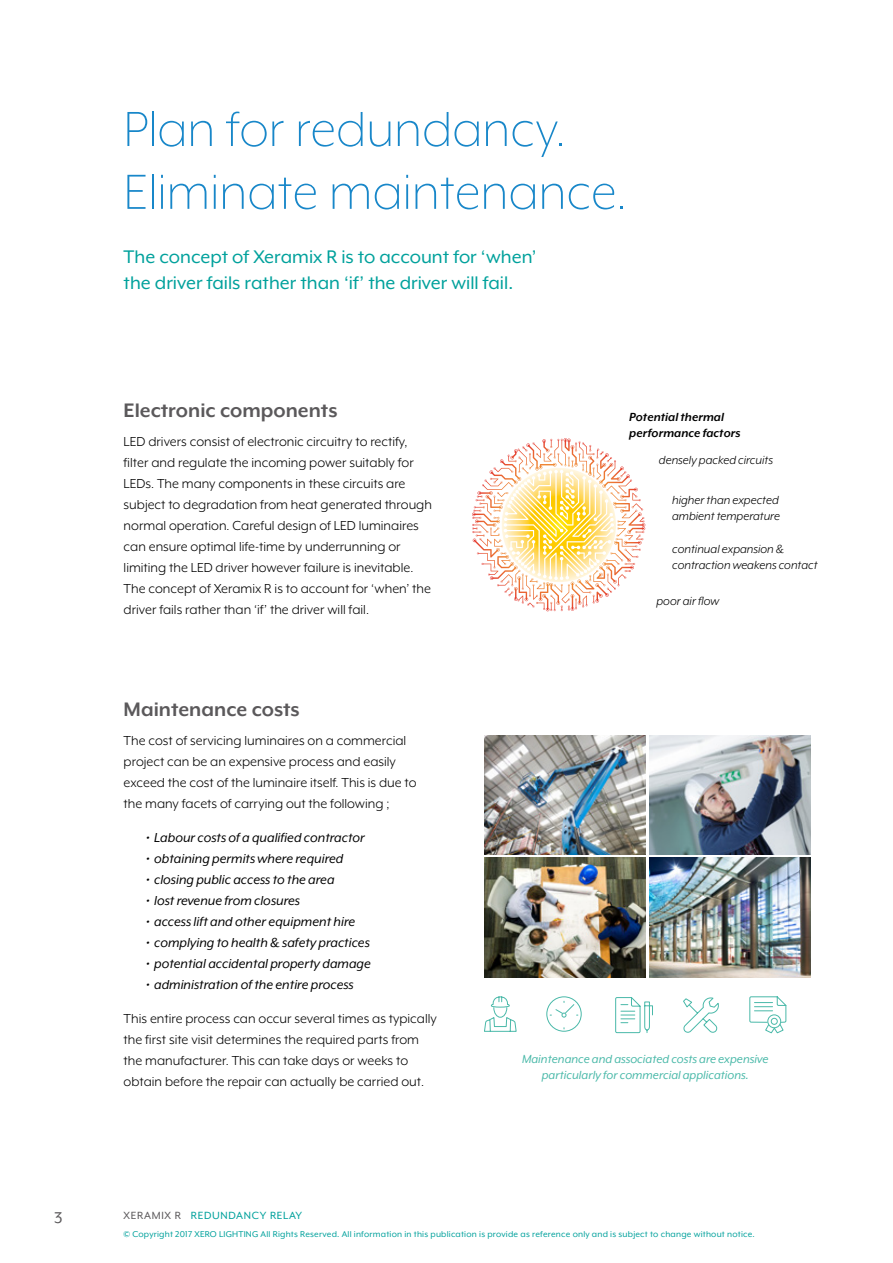
<style>
.page{position:relative;width:893px;height:1263px;background:#fff}
.page>*{position:absolute;margin:0;border:0;box-sizing:border-box;transform-origin:0 0}
.t1{font:300 56.7px/62.8px "Mr Eaves XL Mod OT";color:#1887c9}
.t2{font:700 22.5px "Mr Eaves XL Mod OT";color:#5b595b}
.t3{font:21px/25.2px "Mr Eaves XL Mod OT";color:#00a19c}
.t4{font:18px "Mr Eaves XL Mod OT";color:#5b595b}
.t5{font:15px/21px "Mr Eaves XL Mod OT";color:#000}
.t6{font:italic 15px "Mr Eaves XL Mod OT";color:#000}
.t7{font:italic 13.5px/15.9px "Mr Eaves XL Mod OT";color:#000}
.t8{font:italic 13.5px/15.9px "Mr Eaves XL Mod OT";color:#4ab9a9;text-align:center}
.t9{font:italic 700 13.5px/15.9px "Mr Eaves XL Mod OT";color:#000}
.t10{font:12px "Mr Eaves XL Mod OT";letter-spacing:.06em;color:#00a19c}
.t11{font:9.75px "Mr Eaves XL Mod OT";letter-spacing:.02em;color:#00a19c}
.s1{color:#5b595b}
</style>
<div class="page">
<svg style="left:496px;top:438px;width:126px;height:150px"></svg>
<img style="left:484px;top:735px;width:161px;height:119px">
<img style="left:484px;top:858px;width:161px;height:119px">
<img style="left:650px;top:735px;width:161px;height:119px">
<img style="left:650px;top:858px;width:161px;height:119px">
<svg style="left:484px;top:996px;width:33px;height:36px"></svg>
<svg style="left:546px;top:996px;width:36px;height:36px"></svg>
<svg style="left:615px;top:997px;width:38px;height:36px"></svg>
<svg style="left:683px;top:997px;width:36px;height:36px"></svg>
<svg style="left:749px;top:996px;width:38px;height:38px"></svg>
<p class="t4" style="left:54px;top:1209px;width:10px">3</p>
<h1 class="t1" style="left:124px;top:98px;width:505px">Plan for redundancy.<br>Eliminate maintenance.</h1>
<h3 class="t3" style="left:124px;top:245px;width:414px">The concept of Xeramix R is to account for ‘when’ the driver fails rather than ‘if’ the driver will fail.</h3>
<h2 class="t2" style="left:124px;top:399px;width:215px">Electronic components</h2>
<p class="t5" style="left:124px;top:431px;width:310px">LED drivers consist of electronic circuitry to rectify, filter and regulate the incoming power suitably for LEDs. The many components in these circuits are subject to degradation from heat generated through normal operation. Careful design of LED luminaires can ensure optimal life-time by underrunning or limiting the LED driver however failure is inevitable.<br>The concept of Xeramix R is to account for ‘when’ the driver fails rather than ‘if’ the driver will fail.</p>
<p class="t9" style="left:629px;top:409px;width:113px">Potential thermal performance factors</p>
<p class="t7" style="left:659px;top:452px;width:116px">densely packed circuits</p>
<p class="t7" style="left:672px;top:492px;width:109px">higher than expected ambient temperature</p>
<p class="t7" style="left:672px;top:541px;width:147px">continual expansion &amp; contraction weakens contact</p>
<p class="t7" style="left:657px;top:593px;width:64px">poor air flow</p>
<h2 class="t2" style="left:124px;top:698px;width:178px">Maintenance costs</h2>
<p class="t5" style="left:124px;top:730px;width:294px">The cost of servicing luminaires on a commercial project can be an expensive process and easily exceed the cost of the luminaire itself. This is due to the many facets of carrying out the following ;</p>
<p class="t6" style="left:146px;top:830px;width:220px">• Labour costs of a qualified contractor</p>
<p class="t6" style="left:146px;top:851px;width:199px">• obtaining permits where required</p>
<p class="t6" style="left:146px;top:872px;width:190px">• closing public access to the area</p>
<p class="t6" style="left:146px;top:893px;width:155px">• lost revenue from closures</p>
<p class="t6" style="left:146px;top:914px;width:211px">• access lift and other equipment hire</p>
<p class="t6" style="left:146px;top:935px;width:225px">• complying to health &amp; safety practices</p>
<p class="t6" style="left:146px;top:956px;width:226px">• potential accidental property damage</p>
<p class="t6" style="left:146px;top:977px;width:209px">• administration of the entire process</p>
<p class="t5" style="left:124px;top:1008px;width:315px">This entire process can occur several times as typically the first site visit determines the required parts from the manufacturer. This can take days or weeks to obtain before the repair can actually be carried out.</p>
<p class="t10" style="left:124px;top:1209px;width:180px"><span class="s1">XERAMIX R</span> REDUNDANCY RELAY</p>
<p class="t8" style="left:522px;top:1051px;width:248px">Maintenance and associated costs are expensive particularly for commercial applications.</p>
<p class="t11" style="left:124px;top:1229px;width:633px">© Copyright 2017 XERO LIGHTING All Rights Reserved. All information in this publication is provide as reference only and is subject to change without notice.</p>
</div>
